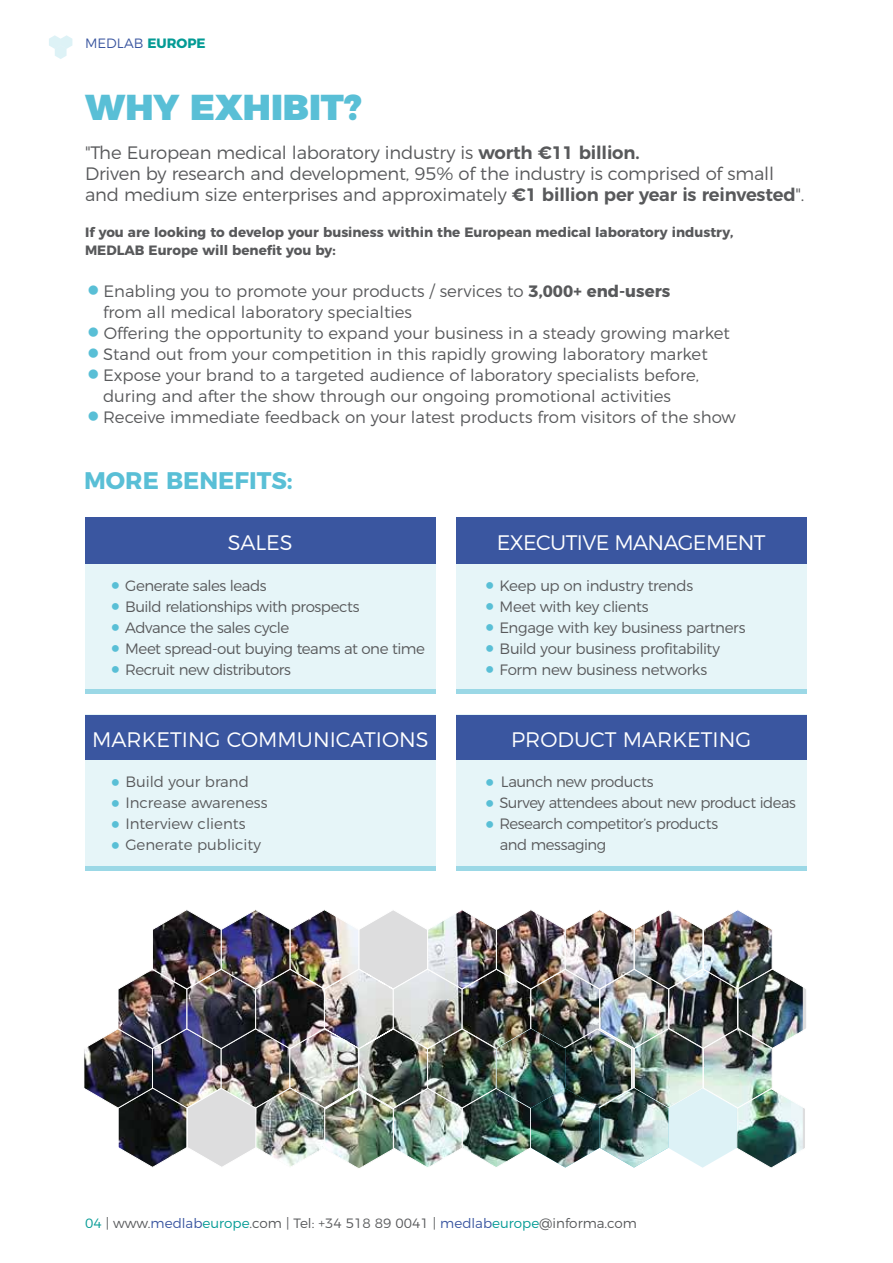
<style>
.page{position:relative;width:893px;height:1263px;background:#fff}
.page>*{position:absolute;margin:0;border:0;box-sizing:border-box;transform-origin:0 0}
.t1{font:900 36px "Montserrat";color:#59bfd6}
.t2{font:700 24px "Montserrat";color:#59bfd6}
.t3{font:300 21px "Montserrat";color:#fff}
.t4{font:300 21px "Montserrat";letter-spacing:-.03em;color:#fff}
.t5{font:300 18px/21px "Montserrat";letter-spacing:-.01em;color:#58595b}
.t6{font:300 16.5px/21px "Montserrat";color:#58595b}
.t7{font:300 15px/21px "Montserrat";letter-spacing:-.025em;color:#58595b}
.t8{font:300 15px/21px "Montserrat";color:#58595b}
.t9{font:700 13.5px/18px "Montserrat";color:#58595b}
.t10{font:300 13.5px "Montserrat";color:#58595b}
.t11{font:300 13.5px "Montserrat";color:#3a56a0}
.s1{font-weight:700;color:#049b95}
.s2{font-weight:600}
.s3{font-weight:700}
.s4{color:#049b95}
.s5{color:#3a56a0}
</style>
<div class="page">
<svg style="left:49px;top:35px;width:23px;height:24px"></svg>
<img style="left:84px;top:909px;width:722px;height:259px">
<div style="left:85px;top:517px;width:351px;height:176px;background:#e6f5f8"></div>
<div style="left:456px;top:517px;width:351px;height:176px;background:#e6f5f8"></div>
<div style="left:85px;top:714px;width:351px;height:157px;background:#e6f5f8"></div>
<div style="left:456px;top:714px;width:351px;height:157px;background:#e6f5f8"></div>
<div style="left:85px;top:517px;width:350px;height:46px;background:#3a56a0"></div>
<div style="left:456px;top:517px;width:350px;height:46px;background:#3a56a0"></div>
<div style="left:456px;top:715px;width:350px;height:44px;background:#3a56a0"></div>
<div style="left:85px;top:715px;width:351px;height:44px;background:#3a56a0"></div>
<hr style="left:85px;top:689px;width:351px;height:4px;background:#9bd8e6">
<hr style="left:456px;top:689px;width:351px;height:4px;background:#9bd8e6">
<hr style="left:85px;top:866px;width:351px;height:4px;background:#9bd8e6">
<hr style="left:456px;top:866px;width:351px;height:4px;background:#9bd8e6">
<p class="t11" style="left:85px;top:32px;width:122px">MEDLAB <span class="s1">EUROPE</span></p>
<h1 class="t1" style="left:85px;top:77px;width:278px">WHY EXHIBIT?</h1>
<p class="t5" style="left:85px;top:140px;width:721px">"The European medical laboratory industry is <span class="s2">worth €11 billion.<br></span>Driven by research and development, 95% of the industry is comprised of small and medium size enterprises and approximately <span class="s2">€1 billion per year is reinvested</span>".</p>
<p class="t9" style="left:85px;top:222px;width:650px">If you are looking to develop your business within the European medical laboratory industry,<br>MEDLAB Europe will benefit you by:</p>
<p class="t6" style="left:103px;top:279px;width:634px">Enabling you to promote your products / services to <span class="s3">3,000+ end-users<br></span>from all medical laboratory specialties<br>Offering the opportunity to expand your business in a steady growing market Stand out from your competition in this rapidly growing laboratory market Expose your brand to a targeted audience of laboratory specialists before, during and after the show through our ongoing promotional activities Receive immediate feedback on your latest products from visitors of the show</p>
<h2 class="t2" style="left:84px;top:461px;width:210px">MORE BENEFITS:</h2>
<p class="t3" style="left:228px;top:526px;width:67px">SALES</p>
<p class="t4" style="left:497px;top:526px;width:270px">EXECUTIVE MANAGEMENT</p>
<p class="t7" style="left:125px;top:573px;width:301px">Generate sales leads<br>Build relationships with prospects<br>Advance the sales cycle<br>Meet spread-out buying teams at one time<br>Recruit new distributors</p>
<p class="t7" style="left:500px;top:573px;width:248px">Keep up on industry trends<br>Meet with key clients<br>Engage with key business partners<br>Build your business profitability<br>Form new business networks</p>
<p class="t3" style="left:92px;top:723px;width:338px">MARKETING COMMUNICATIONS</p>
<p class="t8" style="left:125px;top:770px;width:144px">Build your brand<br>Increase awareness<br>Interview clients<br>Generate publicity</p>
<p class="t3" style="left:511px;top:723px;width:242px">PRODUCT MARKETING</p>
<p class="t7" style="left:499px;top:770px;width:298px">Launch new products<br>Survey attendees about new product ideas<br>Research competitor’s products<br>and messaging</p>
<p class="t10" style="left:85px;top:1213px;width:553px"><span class="s4">04</span> | www.<span class="s5">medlab</span><span class="s4">europe</span>.com | Tel: +34 518 89 0041 | <span class="s5">medlab</span><span class="s4">europe</span>@informa.com</p>
</div>
